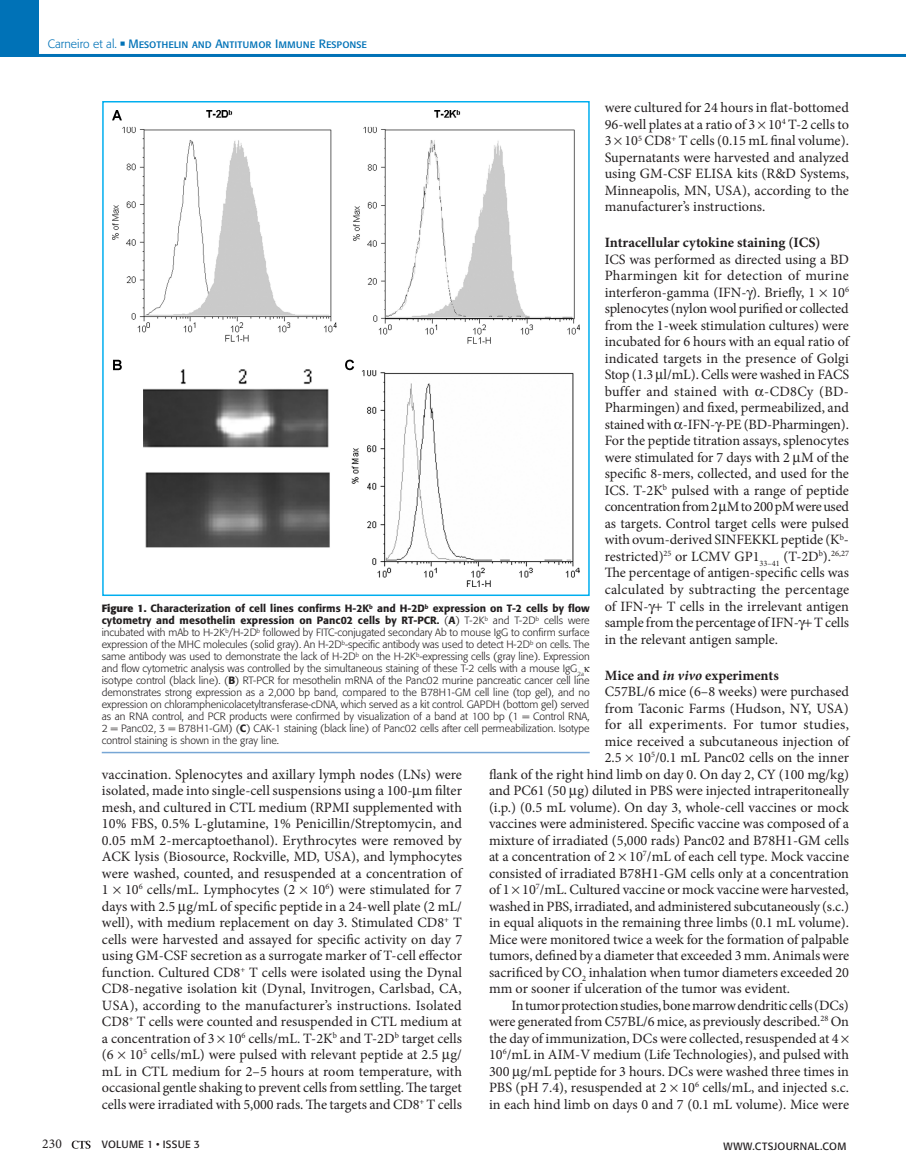
<style>
.page{position:relative;width:906px;height:1176px;background:#fff}
.page>*{position:absolute;margin:0;border:0;box-sizing:border-box;transform-origin:0 0}
.Article_Body_First_P{font:14.25px/16.5px "Minion Pro";color:#231f20;text-align:justify}
.Article_Body_Ind{font:14.25px/16.5px "Minion Pro";letter-spacing:-.005em;color:#231f20}
.Article_subhead{font:700 14.25px "Minion Pro";color:#231f20}
.Article_Body_First_P-2{font:14.25px "Minion Pro";letter-spacing:.025em;color:#231f20}
.t1{font:13.5px "Minion Pro";color:#231f20}
.Article_Running_head{font:12px "Formata Regular SC";color:#0072b7}
.Article_Captions_bot{font:300 10.5px/12px "Formata";color:#231f20}
.t2{font:10.5px "Formata";letter-spacing:.025em;color:#231f20}
.s1{font-family:"Formata";font-weight:300}
.s2{font-style:italic}
.s3{font-weight:700}
.s4{font-weight:500}
</style>
<div class="page">
<div style="left:0;top:0;width:39px;height:57px;background:#0072b7"></div>
<hr style="left:0;top:54px;width:906px;height:3px;background:#0072b7">
<img style="left:113px;top:110px;width:466px;height:477px">
<div style="left:102px;top:101px;width:488px;height:495px;border:2px solid #00aeef"></div>
<hr style="left:102px;top:752px;width:488px;height:1px;background:#77a6d5">
<svg style="left:72px;top:1141px;width:19px;height:8px"></svg>
<p class="Article_Running_head" style="left:48px;top:36px;width:321px"><span class="s1">Carneiro et al.</span> ■ Mesothelin and Antitumor Immune Response</p>
<p class="Article_Body_First_P" style="left:605px;top:100px;width:246px">were cultured for 24 hours in flat-bottomed 96-well plates at a ratio of 3 10<sup>4</sup> T-2 cells to 3 10<sup>5</sup> CD8<sup>+</sup> T cells (0.15 mL final volume).<br>Supernatants were harvested and analyzed using GM-CSF ELISA kits (R&amp;D Systems, Minneapolis, MN, USA), according to the manufacturer’s instructions.</p>
<p class="Article_subhead" style="left:605px;top:233px;width:217px">Intracellular cytokine staining (ICS)</p>
<p class="Article_Body_First_P" style="left:605px;top:251px;width:246px">ICS was performed as directed using a BD Pharmingen kit for detection of murine interferon-gamma (IFN- ). Briefly, 1 10<sup>6 </sup>splenocytes (nylon wool purified or collected from the 1-week stimulation cultures) were incubated for 6 hours with an equal ratio of indicated targets in the presence of Golgi Stop (1.3 l/mL). Cells were washed in FACS buffer and stained with -CD8Cy (BD-Pharmingen) and fixed, permeabilized, and stained with -IFN- -PE (BD-Pharmingen).<br>For the peptide titration assays, splenocytes were stimulated for 7 days with 2 M of the specific 8-mers, collected, and used for the ICS. T-2K<sup>b</sup> pulsed with a range of peptide concentration from 2 M to 200 pM were used as targets. Control target cells were pulsed with ovum-derived SINFEKKL peptide (K<sup>b&shy;</sup>restricted)<sup>25</sup> or LCMV GP1<sub>33–41</sub> (T-2D<sup>b</sup>).<sup>26,27<br></sup>The percentage of antigen-specific cells was calculated by subtracting the percentage of IFN-</p>
<p class="Article_Body_First_P" style="left:605px;top:598px;width:246px;text-indent:62px">T cells in the irrelevant antigen sample from the percentage of IFN- T cells in the relevant antigen sample.</p>
<p class="Article_subhead" style="left:605px;top:665px;width:176px">Mice and <span class="s2">in vivo</span> experiments</p>
<p class="Article_Body_First_P" style="left:605px;top:683px;width:246px">C57BL/6 mice (6–8 weeks) were purchased</p>
<p class="Article_Body_First_P" style="left:605px;top:700px;width:246px">from Taconic Farms (Hudson, NY, USA)</p>
<p class="Article_Body_First_P-2" style="left:605px;top:715px;width:246px">for all experiments. For tumor studies,</p>
<p class="Article_Body_First_P" style="left:605px;top:733px;width:246px">mice received a subcutaneous injection of</p>
<p class="Article_Body_First_P" style="left:605px;top:749px;width:246px">2.5 10<sup>5</sup>/0.1 mL Panc02 cells on the inner</p>
<p class="Article_Body_First_P" style="left:489px;top:766px;width:361px">flank of the right hind limb on day 0. On day 2, CY (100 mg/kg)</p>
<p class="Article_Body_First_P" style="left:489px;top:782px;width:361px">and PC61 (50 g) diluted in PBS were injected intraperitoneally</p>
<p class="Article_Body_First_P" style="left:489px;top:799px;width:362px">(i.p.) (0.5 mL volume). On day 3, whole-cell vaccines or mock</p>
<p class="Article_Body_First_P" style="left:489px;top:815px;width:362px">vaccines were administered. Specific vaccine was composed of a</p>
<p class="Article_Body_First_P" style="left:489px;top:832px;width:361px">mixture of irradiated (5,000 rads) Panc02 and B78H1-GM cells</p>
<p class="Article_Body_First_P" style="left:489px;top:848px;width:362px">at a concentration of 2 10<sup>7</sup>/mL of each cell type. Mock vaccine</p>
<p class="Article_Body_First_P" style="left:489px;top:865px;width:362px">consisted of irradiated B78H1-GM cells only at a concentration</p>
<p class="Article_Body_First_P" style="left:489px;top:881px;width:361px">of 1 10<sup>7</sup>/mL. Cultured vaccine or mock vaccine were harvested,</p>
<p class="Article_Body_First_P" style="left:489px;top:898px;width:362px">washed in PBS, irradiated, and administered subcutaneously (s.c.)</p>
<p class="Article_Body_First_P" style="left:489px;top:914px;width:361px">in equal aliquots in the remaining three limbs (0.1 mL volume).</p>
<p class="Article_Body_First_P" style="left:489px;top:931px;width:361px">Mice were monitored twice a week for the formation of palpable</p>
<p class="Article_Body_First_P" style="left:489px;top:947px;width:362px">tumors, defined by a diameter that exceeded 3 mm. Animals were</p>
<p class="Article_Body_First_P" style="left:489px;top:964px;width:362px">sacrificed by CO<sub>2</sub> inhalation when tumor diameters exceeded 20</p>
<p class="Article_Body_First_P" style="left:489px;top:980px;width:303px">mm or sooner if ulceration of the tumor was evident.</p>
<p class="Article_Body_Ind" style="left:489px;top:997px;width:362px;text-indent:23px">In tumor protection studies, bone marrow dendritic cells (DCs) were generated from C57BL/6 mice, as previously described.<sup>28</sup> On the day of immunization, DCs were collected, resuspended at 4<br>10<sup>6</sup>/mL in AIM-V medium (Life Technologies), and pulsed with 300 g/mL peptide for 3 hours. DCs were washed three times in PBS (pH 7.4), resuspended at 2 10<sup>6</sup> cells/mL, and injected s.c. in each hind limb on days 0 and 7 (0.1 mL volume). Mice were</p>
<p class="Article_Captions_bot" style="left:102px;top:603px;width:489px"><span class="s3">Figure 1.</span> <span class="s4">Characterization of cell lines confirms H-2K</span><sup>b</sup> <span class="s4">and H-2D</span><sup>b</sup> <span class="s4">expression on T-2 cells by flow cytometry and mesothelin expression on Panc02 cells by RT-PCR.</span> (<span class="s4">A</span>) T-2K<sup>b</sup> and T-2D<sup>b</sup> cells were incubated with mAb to H-2K<sup>b</sup>/H-2D<sup>b</sup> followed by FITC-conjugated secondary Ab to mouse IgG to confirm surface expression of the MHC molecules (solid gray). An H-2D<sup>b</sup>-specific antibody was used to detect H-2D<sup>b</sup> on cells. The same antibody was used to demonstrate the lack of H-2D<sup>b</sup> on the H-2K<sup>b</sup>-expressing cells (gray line). Expression and flow cytometric analysis was controlled by the simultaneous staining of these T-2 cells with a mouse IgG<sub>2a </sub>isotype control (black line). (<span class="s4">B</span>) RT-PCR for mesothelin mRNA of the Panc02 murine pancreatic cancer cell line demonstrates strong expression as a 2,000 bp band, compared to the B78H1-GM cell line (top gel), and no expression on chloramphenicolacetyltransferase-cDNA, which served as a kit control. GAPDH (bottom gel) served as an RNA control, and PCR products were confirmed by visualization of a band at 100 bp (1 = Control RNA, 2 = Panc02, 3 = B78H1-GM) (<span class="s4">C</span>) CAK-1 staining (black line) of Panc02 cells after cell permeabilization. Isotype control staining is shown in the gray line.</p>
<p class="Article_Body_First_P" style="left:102px;top:766px;width:362px">vaccination. Splenocytes and axillary lymph nodes (LNs) were isolated, made into single-cell suspensions using a 100- m filter mesh, and cultured in CTL medium (RPMI supplemented with 10% FBS, 0.5% L-glutamine, 1% Penicillin/Streptomycin, and 0.05 mM 2-mercaptoethanol). Erythrocytes were removed by ACK lysis (Biosource, Rockville, MD, USA), and lymphocytes were washed, counted, and resuspended at a concentration of 1 10<sup>6</sup> cells/mL. Lymphocytes (2 10<sup>6</sup>) were stimulated for 7 days with 2.5 g/mL of specific peptide in a 24-well plate (2 mL/ well), with medium replacement on day 3. Stimulated CD8<sup>+</sup> T cells were harvested and assayed for specific activity on day 7 using GM-CSF secretion as a surrogate marker of T-cell effector function. Cultured CD8<sup>+</sup> T cells were isolated using the Dynal CD8-negative isolation kit (Dynal, Invitrogen, Carlsbad, CA, USA), according to the manufacturer’s instructions. Isolated CD8<sup>+</sup> T cells were counted and resuspended in CTL medium at a concentration of 3 10<sup>6</sup> cells/mL. T-2K<sup>b</sup> and T-2D<sup>b</sup> target cells (6 10<sup>5</sup> cells/mL) were pulsed with relevant peptide at 2.5 g/ mL in CTL medium for 2–5 hours at room temperature, with occasional gentle shaking to prevent cells from settling. The target cells were irradiated with 5,000 rads. The targets and CD8<sup>+</sup> T cells</p>
<p class="t1" style="left:42px;top:1135px;width:21px">230</p>
<p class="t2" style="left:102px;top:1138px;width:100px">VOLUME 1 • ISSUE 3</p>
<p class="t2" style="left:723px;top:1139px;width:123px">WWW.CTSJOURNAL.COM</p>
</div>
